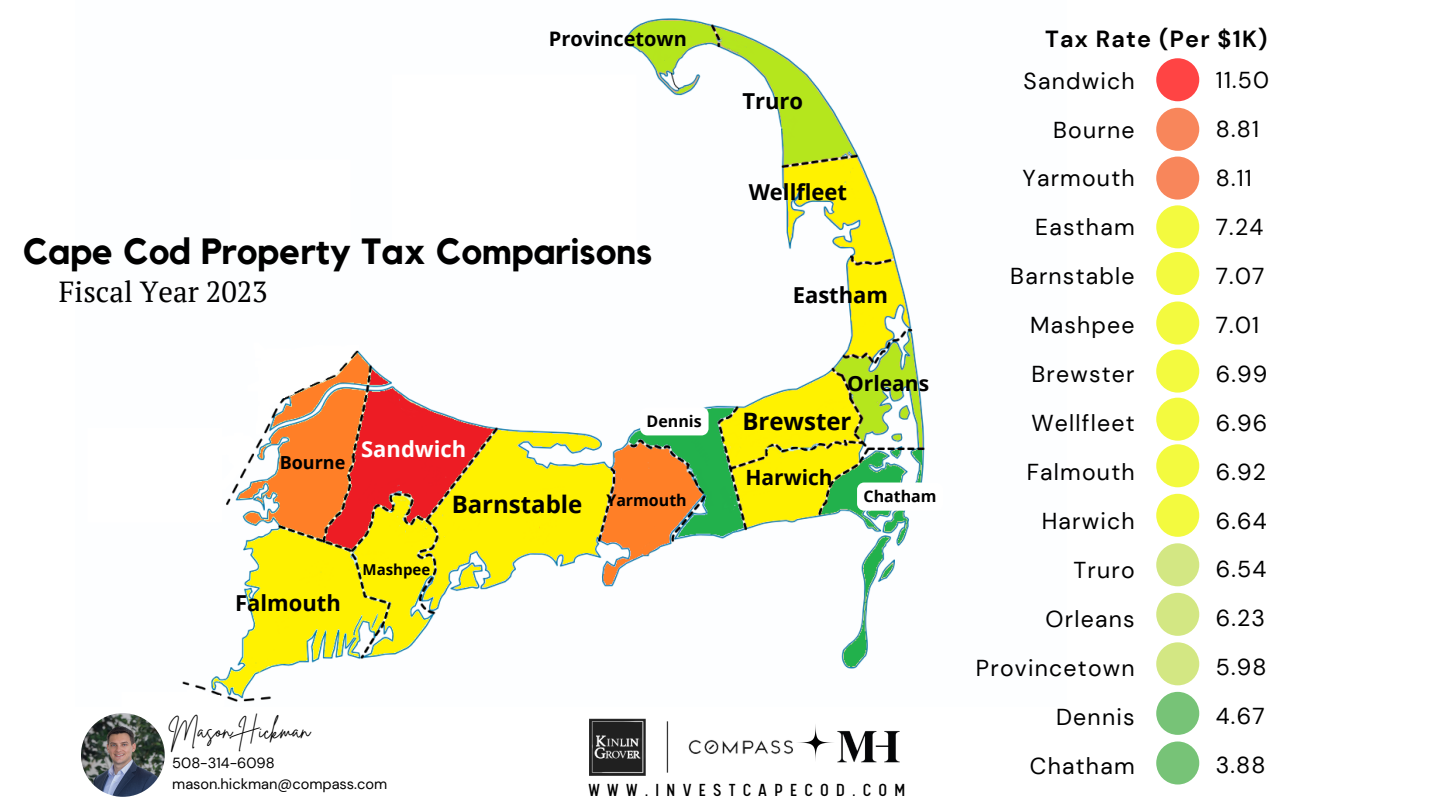
<style>
.page{position:relative;width:1440px;height:810px;background:#fff}
.page>*{position:absolute;margin:0;border:0;box-sizing:border-box;transform-origin:0 0}
.t1{font:700 36.4px "Kollektif";color:#000}
.t2{font:29px "PT Serif";color:#000}
.t3{font:700 24px "Open Sans";color:#000}
.t4{font:23.4px "Brittany Signature";color:#000}
.t5{font:700 23.3px "DM Sans";letter-spacing:.055em;color:#000}
.t6{font:23px/48.9px "DM Sans";letter-spacing:.055em;color:#000;text-align:right}
.t7{font:700 22px "Open Sans";color:#000}
.t8{font:700 22px "Open Sans";color:#fff}
.t9{font:700 21px "Open Sans";color:#000}
.t10{font:700 20px "Open Sans";color:#000}
.t11{font:19.6px "Calps Sans";letter-spacing:.37em;color:#000}
.t12{font:700 18px "Open Sans";color:#000}
.t13{font:700 16px "Open Sans";color:#000}
.t14{font:700 15px "Open Sans";color:#000}
.t15{font:14.7px/20.4px "DM Sans";color:#000}
</style>
<div class="page">
<div style="left:1156px;top:741px;width:43px;height:44px;background:#77c377;border-radius:50%"></div>
<div style="left:1156px;top:692px;width:43px;height:43px;background:#77c377;border-radius:50%"></div>
<div style="left:1156px;top:593px;width:43px;height:43px;background:#d3e783;border-radius:50%"></div>
<div style="left:1156px;top:642px;width:43px;height:43px;background:#d3e783;border-radius:50%"></div>
<div style="left:1156px;top:494px;width:43px;height:43px;background:#f3fa3f;border-radius:50%"></div>
<div style="left:1156px;top:543px;width:43px;height:43px;background:#d3e783;border-radius:50%"></div>
<div style="left:1156px;top:444px;width:43px;height:43px;background:#f3fa3f;border-radius:50%"></div>
<div style="left:1156px;top:398px;width:43px;height:43px;background:#f3fa3f;border-radius:50%"></div>
<div style="left:1156px;top:350px;width:43px;height:43px;background:#f3fa3f;border-radius:50%"></div>
<div style="left:1156px;top:302px;width:43px;height:43px;background:#f3fa3f;border-radius:50%"></div>
<div style="left:1156px;top:252px;width:43px;height:43px;background:#f3fa3f;border-radius:50%"></div>
<div style="left:1156px;top:205px;width:43px;height:43px;background:#f3fa3f;border-radius:50%"></div>
<div style="left:1156px;top:157px;width:43px;height:43px;background:#f8865b;border-radius:50%"></div>
<div style="left:1156px;top:108px;width:43px;height:43px;background:#f8865b;border-radius:50%"></div>
<div style="left:1156px;top:58px;width:43px;height:43px;background:#f44;border-radius:50%"></div>
<img style="left:589px;top:718px;width:204px;height:58px">
<img style="left:837px;top:730px;width:63px;height:33px">
<svg style="left:798px;top:725px;width:35px;height:36px"></svg>
<img style="left:81px;top:713px;width:84px;height:84px;border-radius:50%">
<img style="left:182px;top:18px;width:743px;height:684px">
<svg style="left:640px;top:407px;width:69px;height:28px"></svg>
<svg style="left:857px;top:483px;width:68px;height:28px"></svg>
<p class="t10" style="left:549px;top:25px;width:140px">Provincetown</p>
<h1 class="t1" style="left:23px;top:234px;width:631px">Cape Cod Property Tax Comparisons</h1>
<p class="t2" style="left:59px;top:272px;width:210px">Fiscal Year 2023</p>
<p class="t7" style="left:742px;top:86px;width:62px">Truro</p>
<p class="t7" style="left:749px;top:177px;width:100px">Wellfleet</p>
<p class="t7" style="left:793px;top:279px;width:97px">Eastham</p>
<p class="t9" style="left:847px;top:368px;width:83px">Orleans</p>
<p class="t12" style="left:280px;top:450px;width:67px">Bourne</p>
<p class="t8" style="left:361px;top:433px;width:107px">Sandwich</p>
<p class="t13" style="left:647px;top:410px;width:57px">Dennis</p>
<p class="t3" style="left:742px;top:404px;width:111px">Brewster</p>
<p class="t9" style="left:746px;top:463px;width:89px">Harwich</p>
<p class="t3" style="left:452px;top:487px;width:237px">Barnstable <sup>Yarmouth</sup></p>
<p class="t13" style="left:863px;top:485px;width:75px">Chatham</p>
<p class="t7" style="left:235px;top:588px;width:107px">Falmouth</p>
<p class="t14" style="left:363px;top:559px;width:69px">Mashpee</p>
<p class="t4" style="left:168px;top:715px;width:143px">Mason Hickman</p>
<p class="t15" style="left:172px;top:753px;width:216px">508-314-6098 mason.hickman@compass.com</p>
<p class="t11" style="left:589px;top:782px;width:318px">WWW.INVESTCAPECOD.COM</p>
<p class="t5" style="left:1045px;top:24px;width:224px">Tax Rate (Per $1K)</p>
<p class="t6" style="left:976px;top:56px;width:160px">Sandwich<br>Bourne<br>Yarmouth<br>Eastham<br>Barnstable<br>Mashpee<br>Brewster<br>Wellfleet<br>Falmouth<br>Harwich<br>Truro<br>Orleans<br>Provincetown<br>Dennis<br>Chatham</p>
<p class="t6" style="left:1216px;top:56px;width:55px;text-align:left">11.50<br>8.81<br>8.11<br>7.24<br>7.07<br>7.01<br>6.99<br>6.96<br>6.92<br>6.64<br>6.54<br>6.23<br>5.98<br>4.67<br>3.88</p>
</div>
